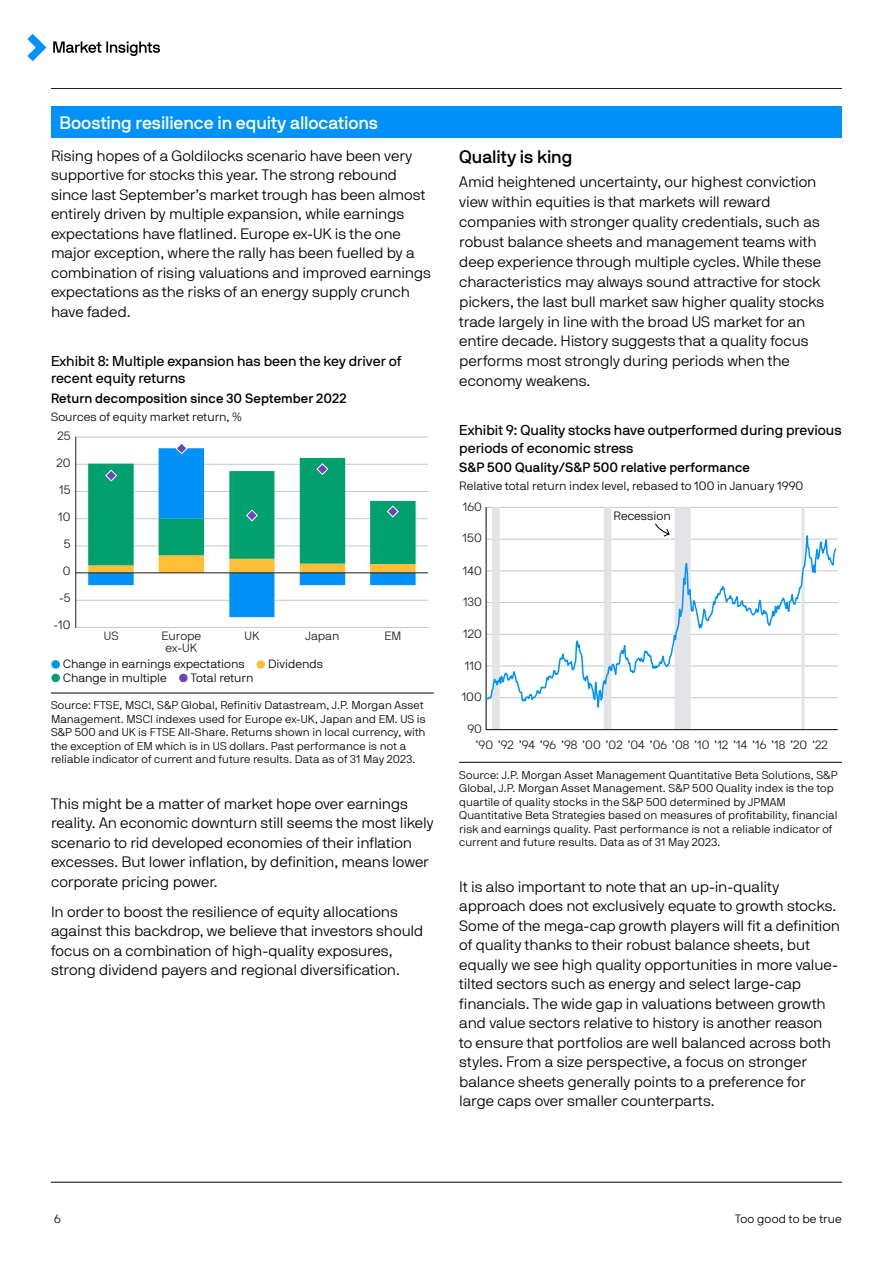
<style>
.page{position:relative;width:893px;height:1263px;background:#fff}
.page>*{position:absolute;margin:0;border:0;box-sizing:border-box;transform-origin:0 0}
.Subhead_-_12_15_Whit{font:18px "JPMAM Pro Med";letter-spacing:-.005em;color:#fff}
.Subhead_-_14_16{font:18px "JPMAM Pro Med";letter-spacing:-.005em;color:#000}
.Body_Light_-_10_13{font:15px/19.5px "JPMAM Pro Lig";letter-spacing:-.005em;color:#000}
.Body_Light__after_su{font:15px/19.8px "JPMAM Pro Lig";letter-spacing:-.005em;color:#000}
.Chart_Commentary_-_1{font:14.25px/17.1px "JPMAM Pro Reg";color:#000}
.Chart_Title_-_8_9{font:13.5px "JPMAM Pro Med";letter-spacing:.005em;color:#000}
.Chart_Sub-Title_-_8{font:12px "JPMAM Pro Lig";color:#000}
.t1{font:12px/12px "JPMAM Pro Lig";color:#1d1d1b;text-align:center}
.Source_with_Score{font:11.25px/13.5px "JPMAM Pro Lig";letter-spacing:.005em;color:#000}
</style>
<div class="page">
<hr style="left:51px;top:1182px;width:791px;height:1px;background:#000">
<hr style="left:51px;top:88px;width:791px;height:1px;background:#231f20">
<svg style="left:53px;top:41px;width:107px;height:15px"></svg>
<svg style="left:28px;top:34px;width:18px;height:27px"></svg>
<div style="left:51px;top:660px;width:9px;height:9px;background:#0092f9;border-radius:50%"></div>
<div style="left:256px;top:660px;width:9px;height:9px;background:#ffbe37;border-radius:50%"></div>
<div style="left:51px;top:674px;width:9px;height:8px;background:#00a16d;border-radius:50%"></div>
<div style="left:179px;top:674px;width:9px;height:8px;background:#6f44bb;border-radius:50%"></div>
<hr style="left:76px;top:627px;width:352px;height:1px;background:#c5c7c9">
<hr style="left:76px;top:600px;width:352px;height:1px;background:#c5c7c9">
<hr style="left:76px;top:545px;width:352px;height:1px;background:#c5c7c9">
<hr style="left:76px;top:518px;width:352px;height:1px;background:#c5c7c9">
<hr style="left:76px;top:491px;width:352px;height:1px;background:#c5c7c9">
<hr style="left:76px;top:464px;width:352px;height:1px;background:#c5c7c9">
<hr style="left:76px;top:437px;width:352px;height:1px;background:#c5c7c9">
<svg style="left:88px;top:573px;width:328px;height:44px"></svg>
<hr style="left:75px;top:437px;width:1px;height:191px;background:#1d1d1b">
<hr style="left:76px;top:572px;width:352px;height:1px;background:#1d1d1b">
<svg style="left:88px;top:444px;width:328px;height:129px"></svg>
<hr style="left:51px;top:693px;width:383px;height:1px;background:#000">
<hr style="left:486px;top:697px;width:352px;height:1px;background:#c5c7c9">
<hr style="left:486px;top:666px;width:352px;height:1px;background:#c5c7c9">
<hr style="left:486px;top:634px;width:352px;height:1px;background:#c5c7c9">
<hr style="left:486px;top:602px;width:352px;height:1px;background:#c5c7c9">
<hr style="left:486px;top:570px;width:352px;height:1px;background:#c5c7c9">
<hr style="left:486px;top:539px;width:352px;height:1px;background:#c5c7c9">
<hr style="left:486px;top:507px;width:352px;height:1px;background:#c5c7c9">
<svg style="left:492px;top:507px;width:313px;height:222px"></svg>
<hr style="left:486px;top:507px;width:1px;height:223px;background:#000">
<hr style="left:486px;top:729px;width:352px;height:1px;background:#000">
<svg style="left:485px;top:514px;width:352px;height:212px"></svg>
<hr style="left:459px;top:762px;width:383px;height:1px;background:#000">
<div style="left:51px;top:106px;width:791px;height:32px;background:#0092f9"></div>
<h4 class="Subhead_-_12_15_Whit" style="left:60px;top:113px;width:320px">Boosting resilience in equity allocations</h4>
<p class="Body_Light_-_10_13" style="left:51px;top:146px;width:381px">Rising hopes of a Goldilocks scenario have been very supportive for stocks this year. The strong rebound since last September’s market trough has been almost entirely driven by multiple expansion, while earnings expectations have flatlined. Europe ex-UK is the one major exception, where the rally has been fuelled by a combination of rising valuations and improved earnings expectations as the risks of an energy supply crunch have faded.</p>
<p class="Chart_Commentary_-_1" style="left:51px;top:352px;width:352px">Exhibit 8: Multiple expansion has been the key driver of recent equity returns</p>
<p class="Chart_Title_-_8_9" style="left:51px;top:390px;width:297px">Return decomposition since 30 September 2022</p>
<p class="Chart_Sub-Title_-_8" style="left:51px;top:409px;width:193px">Sources of equity market return, %</p>
<p class="t1" style="left:57px;top:429px;width:15px">25</p>
<p class="t1" style="left:57px;top:456px;width:16px">20</p>
<p class="t1" style="left:59px;top:484px;width:13px">15</p>
<p class="t1" style="left:58px;top:511px;width:14px">10</p>
<p class="t1" style="left:64px;top:537px;width:8px">5</p>
<p class="t1" style="left:63px;top:565px;width:9px">0</p>
<p class="t1" style="left:59px;top:592px;width:13px">-5</p>
<p class="t1" style="left:53px;top:619px;width:19px">-10</p>
<p class="t1" style="left:104px;top:630px;width:16px">US</p>
<p class="t1" style="left:161px;top:630px;width:41px">Europe ex-UK</p>
<p class="t1" style="left:245px;top:630px;width:16px">UK</p>
<p class="t1" style="left:305px;top:630px;width:36px">Japan</p>
<p class="t1" style="left:384px;top:630px;width:19px">EM</p>
<p class="Chart_Sub-Title_-_8" style="left:63px;top:657px;width:183px">Change in earnings expectations</p>
<p class="Chart_Sub-Title_-_8" style="left:268px;top:657px;width:56px">Dividends</p>
<p class="Chart_Sub-Title_-_8" style="left:63px;top:671px;width:105px">Change in multiple</p>
<p class="Chart_Sub-Title_-_8" style="left:191px;top:671px;width:64px">Total return</p>
<p class="Source_with_Score" style="left:51px;top:699px;width:376px">Source: FTSE, MSCI, S&amp;P Global, Refinitiv Datastream, J.P. Morgan Asset Management. MSCI indexes used for Europe ex-UK, Japan and EM. US is S&amp;P 500 and UK is FTSE All-Share. Returns shown in local currency, with the exception of EM which is in US dollars. Past performance is not a reliable indicator of current and future results. Data as of 31 May 2023.</p>
<p class="Body_Light_-_10_13" style="left:51px;top:794px;width:384px">This might be a matter of market hope over earnings reality. An economic downturn still seems the most likely scenario to rid developed economies of their inflation excesses. But lower inflation, by definition, means lower corporate pricing power.</p>
<p class="Body_Light_-_10_13" style="left:51px;top:902px;width:374px">In order to boost the resilience of equity allocations against this backdrop, we believe that investors should focus on a combination of high-quality exposures, strong dividend payers and regional diversification.</p>
<h4 class="Subhead_-_14_16" style="left:459px;top:147px;width:115px">Quality is king</h4>
<p class="Body_Light__after_su" style="left:459px;top:172px;width:367px">Amid heightened uncertainty, our highest conviction view within equities is that markets will reward companies with stronger quality credentials, such as robust balance sheets and management teams with deep experience through multiple cycles. While these characteristics may always sound attractive for stock pickers, the last bull market saw higher quality stocks trade largely in line with the broad US market for an entire decade. History suggests that a quality focus performs most strongly during periods when the economy weakens.</p>
<p class="Chart_Commentary_-_1" style="left:459px;top:422px;width:384px">Exhibit 9: Quality stocks have outperformed during previous periods of economic stress</p>
<p class="Chart_Title_-_8_9" style="left:459px;top:459px;width:292px">S&amp;P 500 Quality/S&amp;P 500 relative performance</p>
<p class="Chart_Sub-Title_-_8" style="left:459px;top:479px;width:345px">Relative total return index level, rebased to 100 in January 1990</p>
<p class="t1" style="left:463px;top:500px;width:21px">160</p>
<p class="t1" style="left:463px;top:532px;width:21px">150</p>
<p class="t1" style="left:463px;top:564px;width:20px">140</p>
<p class="t1" style="left:463px;top:596px;width:20px">130</p>
<p class="t1" style="left:463px;top:628px;width:20px">120</p>
<p class="t1" style="left:465px;top:659px;width:18px">110</p>
<p class="t1" style="left:462px;top:691px;width:22px">100</p>
<p class="t1" style="left:467px;top:723px;width:16px">90</p>
<p class="Chart_Sub-Title_-_8" style="left:614px;top:509px;width:59px">Recession</p>
<p class="t1" style="left:476px;top:738px;width:354px">’90 ’92 ’94 ’96 ’98 ’00 ’02 ’04 ’06 ’08 ’10 ’12 ’14 ’16 ’18 ’20 ’22</p>
<p class="Source_with_Score" style="left:459px;top:768px;width:380px">Source: J.P. Morgan Asset Management Quantitative Beta Solutions, S&amp;P Global, J.P. Morgan Asset Management. S&amp;P 500 Quality index is the top quartile of quality stocks in the S&amp;P 500 determined by JPMAM Quantitative Beta Strategies based on measures of profitability, financial risk and earnings quality. Past performance is not a reliable indicator of current and future results. Data as of 31 May 2023.</p>
<p class="Body_Light_-_10_13" style="left:459px;top:876px;width:382px">It is also important to note that an up-in-quality approach does not exclusively equate to growth stocks.<br>Some of the mega-cap growth players will fit a definition of quality thanks to their robust balance sheets, but equally we see high quality opportunities in more value&shy;tilted sectors such as energy and select large-cap financials. The wide gap in valuations between growth and value sectors relative to history is another reason<br>to ensure that portfolios are well balanced across both styles. From a size perspective, a focus on stronger balance sheets generally points to a preference for large caps over smaller counterparts.</p>
<p class="Chart_Sub-Title_-_8" style="left:54px;top:1212px;width:8px">6</p>
<p class="Chart_Sub-Title_-_8" style="left:735px;top:1212px;width:108px">Too good to be true</p>
</div>
